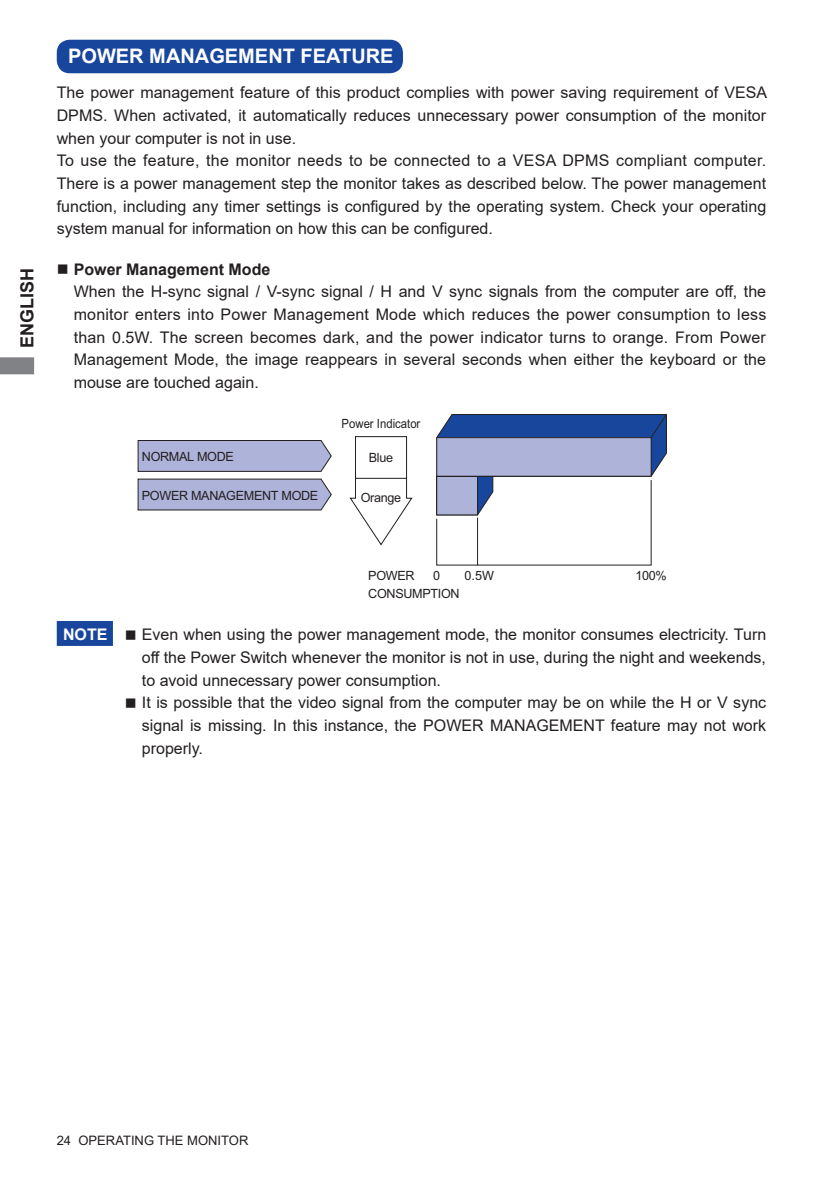
<style>
.page{position:relative;width:840px;height:1191px;background:#fff}
.page>*{position:absolute;margin:0;border:0;box-sizing:border-box;transform-origin:0 0}
.t1{font:700 20px "Arial";color:#fff}
.t2{font:700 18px "Arial";color:#231f20}
.t3{font:16px/22.6px "Arial";color:#231f20;text-align:justify}
.t4{font:700 16px "Arial";color:#fff}
.t5{font:13px "Arial";color:#231f20}
.t6{font:12.8px "Arial";letter-spacing:-.025em;color:#231f20}
.t7{font:12.8px "Arial";color:#231f20;scale:.89 1}
.s1{font-weight:700}
</style>
<div class="page">
<svg style="left:0;top:357px;width:34px;height:17px"></svg>
<div style="left:58px;top:41px;width:344px;height:31px;background:#18469d;border-radius:12px"></div>
<div style="left:57px;top:40px;width:346px;height:33px;border:2px solid #18469d;border-radius:12px"></div>
<svg style="left:436px;top:414px;width:230px;height:151px"></svg>
<svg style="left:137px;top:436px;width:275px;height:110px"></svg>
<div style="left:57px;top:621px;width:56px;height:25px;background:#18469d;border:2px solid #18469d"></div>
<p class="t2" style="left:14px;top:348px;width:82px;rotate:-90deg">ENGLISH</p>
<p class="t1" style="left:68px;top:42px;width:327px">POWER MANAGEMENT FEATURE</p>
<p class="t3" style="left:57px;top:81px;width:711px;text-align:left">The power management feature of this product complies with power saving requirement of VESA DPMS. When activated, it automatically reduces unnecessary power consumption of the monitor when your computer is not in use.<br>To use the feature, the monitor needs to be connected to a VESA DPMS compliant computer.<br>There is a power management step the monitor takes as described below. The power management function, including any timer settings is configured by the operating system. Check your operating system manual for information on how this can be configured.</p>
<p class="t3" style="left:74px;top:257px;width:693px;text-align:left;text-indent:-17px">■ <span class="s1">Power Management Mode<br></span>When the H-sync signal / V-sync signal / H and V sync signals from the computer are off, the monitor enters into Power Management Mode which reduces the power consumption to less than 0.5W. The screen becomes dark, and the power indicator turns to orange. From Power Management Mode, the image reappears in several seconds when either the keyboard or the mouse are touched again.</p>
<p class="t6" style="left:142px;top:448px;width:94px">NORMAL MODE</p>
<p class="t6" style="left:142px;top:487px;width:178px">POWER MANAGEMENT MODE</p>
<p class="t7" style="left:341px;top:415px;width:90px">Power Indicator</p>
<p class="t6" style="left:368px;top:449px;width:26px">Blue</p>
<p class="t6" style="left:360px;top:489px;width:42px">Orange</p>
<p class="t4" style="left:63px;top:623px;width:46px">NOTE</p>
<p class="t6" style="left:368px;top:567px;width:48px">POWER</p>
<p class="t6" style="left:433px;top:567px;width:9px">0</p>
<p class="t6" style="left:464px;top:567px;width:31px">0.5W</p>
<p class="t6" style="left:635px;top:567px;width:33px">100%</p>
<p class="t6" style="left:368px;top:585px;width:93px">CONSUMPTION</p>
<p class="t3" style="left:142px;top:623px;width:625px;text-indent:-17px">■ Even when using the power management mode, the monitor consumes electricity. Turn off the Power Switch whenever the monitor is not in use, during the night and weekends, to avoid unnecessary power consumption.</p>
<p class="t3" style="left:142px;top:691px;width:625px;text-indent:-17px">■ It is possible that the video signal from the computer may be on while the H or V sync signal is missing. In this instance, the POWER MANAGEMENT feature may not work properly.</p>
<p class="t5" style="left:57px;top:1131px;width:193px">24 OPERATING THE MONITOR</p>
</div>
